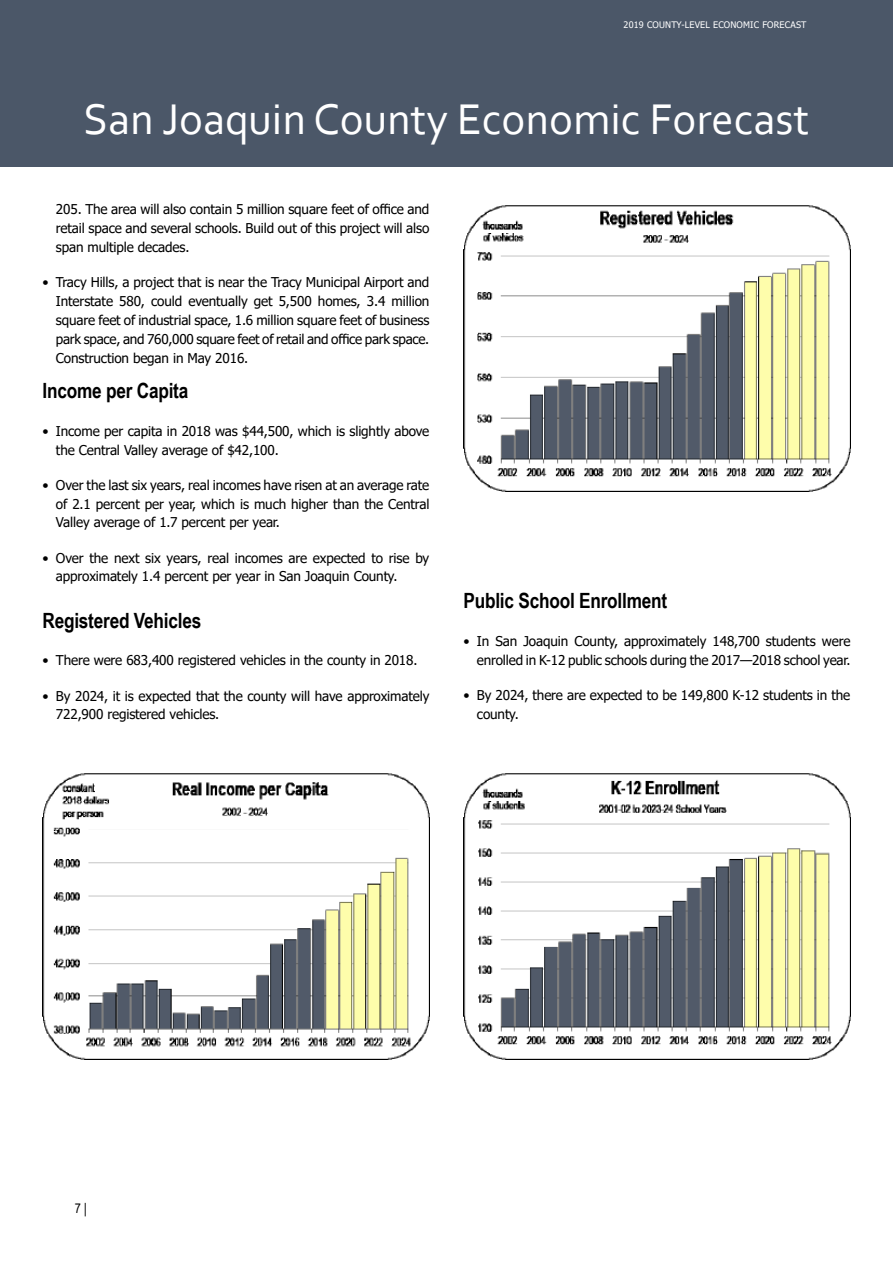
<style>
.page{position:relative;width:893px;height:1263px;background:#fff}
.page>*{position:absolute;margin:0;border:0;box-sizing:border-box;transform-origin:0 0}
.t1{font:45px "Corbel";color:#fff}
.Profile_Subhead_1{font:700 21px "Arial Narrow";letter-spacing:-.01em;color:#000}
.Hanging_indent{font:700 21px "Arial Narrow";letter-spacing:-.01em;color:#000}
.t2{font:13.5px/18.9px "Tahoma";letter-spacing:-.01em;color:#000}
.t3{font:13.5px "Arial Narrow";color:#000}
.t4{font:9px "Tahoma";letter-spacing:.02em;color:#fff}
.s1{font-family:"Myriad Pro"}
</style>
<div class="page">
<div style="left:0;top:0;width:893px;height:167px;background:#4b5768"></div>
<img style="left:42px;top:773px;width:387px;height:286px">
<img style="left:463px;top:205px;width:387px;height:286px">
<img style="left:463px;top:773px;width:387px;height:286px">
<p class="t4" style="left:624px;top:19px;width:184px">2019 COUNTY-LEVEL ECONOMIC FORECAST</p>
<h1 class="t1" style="left:83px;top:91px;width:727px">San Joaquin County Economic Forecast</h1>
<p class="t2" style="left:56px;top:201px;width:375px;text-align:justify">205. The area will also contain 5 million square feet of office and retail space and several schools. Build out of this project will also span multiple decades.</p>
<p class="t2" style="left:56px;top:274px;width:375px;text-align:justify;text-indent:-14px">• Tracy Hills, a project that is near the Tracy Municipal Airport and Interstate 580, could eventually get 5,500 homes, 3.4 million square feet of industrial space, 1.6 million square feet of business park space, and 760,000 square feet of retail and office park space.<br>Construction began in May 2016.</p>
<p class="Profile_Subhead_1" style="left:42px;top:375px;width:147px">Income per Capita</p>
<p class="t2" style="left:56px;top:422px;width:375px;text-indent:-14px">• Income per capita in 2018 was $44,500, which is slightly above the Central Valley average of $42,100.</p>
<p class="t2" style="left:56px;top:476px;width:375px;text-align:justify;text-indent:-14px">• Over the last six years, real incomes have risen at an average rate of 2.1 percent per year, which is much higher than the Central Valley average of 1.7 percent per year.</p>
<p class="t2" style="left:56px;top:549px;width:375px;text-indent:-14px">• Over the next six years, real incomes are expected to rise by approximately 1.4 percent per year in San Joaquin County.</p>
<p class="Hanging_indent" style="left:42px;top:604px;width:160px">Registered Vehicles</p>
<p class="t2" style="left:42px;top:652px;width:377px">• There were 683,400 registered vehicles in the county in 2018.</p>
<p class="t2" style="left:56px;top:687px;width:375px;text-indent:-14px">• By 2024, it is expected that the county will have approximately<br>722,900 registered vehicles.</p>
<p class="Profile_Subhead_1" style="left:463px;top:585px;width:205px">Public School Enrollment</p>
<p class="t2" style="left:463px;top:633px;width:388px;text-align:right">• In San Joaquin County, approximately 148,700 students were enrolled in K-12 public schools during the 2017—2018 school year.</p>
<p class="t2" style="left:477px;top:687px;width:375px;text-indent:-14px">• By 2024, there are expected to be 149,800 K-12 students in the county.</p>
<p class="t3" style="left:75px;top:1198px;width:14px">7 <span class="s1">|</span></p>
</div>
